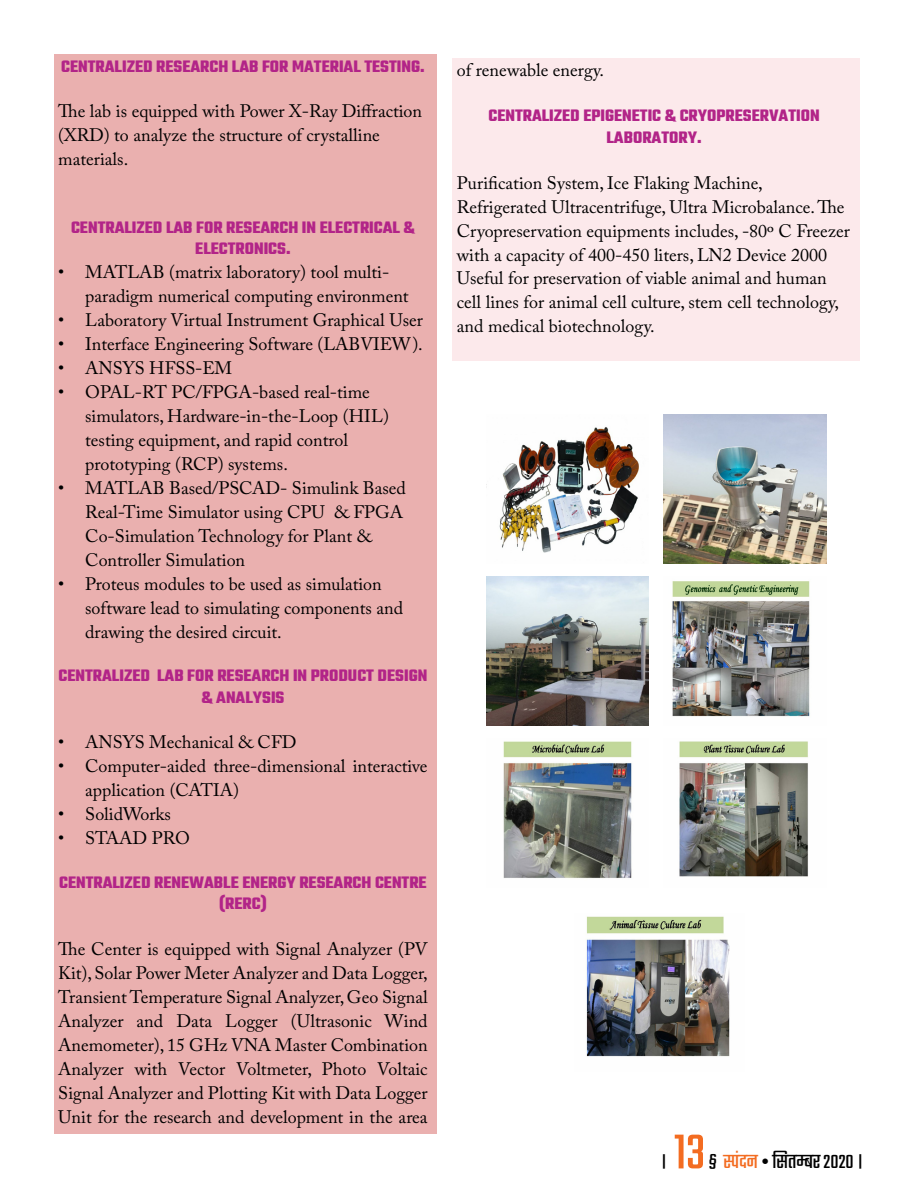
<style>
.page{position:relative;width:918px;height:1188px;background:#fff}
.page>*{position:absolute;margin:0;border:0;box-sizing:border-box;transform-origin:0 0}
.t1{font:54px "Teko";color:#f36c21}
.t2{font:21px "Teko";color:#000}
.t3{font:18px/24px "Adobe Caslon Pro";color:#000}
.t4{font:700 18px/21.6px "Teko";color:#b22488;text-align:center}
.s1{color:#f36c21}
</style>
<div class="page">
<div style="left:54px;top:54px;width:382px;height:1080px;background:#eab0af"></div>
<img style="left:486px;top:427px;width:153px;height:126px">
<img style="left:664px;top:414px;width:162px;height:149px">
<img style="left:486px;top:576px;width:163px;height:149px">
<img style="left:672px;top:581px;width:138px;height:136px">
<img style="left:503px;top:741px;width:129px;height:138px">
<img style="left:679px;top:741px;width:129px;height:136px">
<img style="left:586px;top:916px;width:144px;height:141px">
<div style="left:453px;top:58px;width:407px;height:303px;background:#fce9eb"></div>
<p class="t4" style="left:61px;top:56px;width:365px">CENTRALIZED RESEARCH LAB FOR MATERIAL TESTING.</p>
<p class="t3" style="left:58px;top:99px;width:365px">The lab is equipped with Power X-Ray Diffraction (XRD) to analyze the structure of crystalline materials.</p>
<p class="t4" style="left:71px;top:217px;width:345px">CENTRALIZED LAB FOR RESEARCH IN ELECTRICAL &amp;<br>ELECTRONICS.</p>
<p class="t3" style="left:85px;top:260px;width:325px;text-indent:-27px">• MATLAB (matrix laboratory) tool multi&shy;paradigm numerical computing environment</p>
<p class="t3" style="left:58px;top:308px;width:366px">• Laboratory Virtual Instrument Graphical User</p>
<p class="t3" style="left:58px;top:332px;width:366px">• Interface Engineering Software (LABVIEW).</p>
<p class="t3" style="left:58px;top:356px;width:175px">• ANSYS HFSS-EM</p>
<p class="t3" style="left:85px;top:380px;width:305px;text-indent:-27px">• OPAL-RT PC/FPGA-based real-time simulators, Hardware-in-the-Loop (HIL) testing equipment, and rapid control prototyping (RCP) systems.</p>
<p class="t3" style="left:85px;top:476px;width:322px;text-indent:-27px">• MATLAB Based/PSCAD- Simulink Based Real-Time Simulator using CPU &amp; FPGA Co-Simulation Technology for Plant &amp; Controller Simulation</p>
<p class="t3" style="left:85px;top:572px;width:319px;text-indent:-27px">• Proteus modules to be used as simulation software lead to simulating components and drawing the desired circuit.</p>
<p class="t4" style="left:59px;top:666px;width:370px">CENTRALIZED LAB FOR RESEARCH IN PRODUCT DESIGN &amp; ANALYSIS</p>
<p class="t3" style="left:58px;top:730px;width:240px">• ANSYS Mechanical &amp; CFD</p>
<p class="t3" style="left:85px;top:754px;width:344px;text-indent:-27px">• Computer-aided three-dimensional interactive application (CATIA)</p>
<p class="t3" style="left:58px;top:802px;width:114px">• SolidWorks</p>
<p class="t3" style="left:58px;top:826px;width:133px">• STAAD PRO</p>
<p class="t4" style="left:59px;top:872px;width:369px">CENTRALIZED RENEWABLE ENERGY RESEARCH CENTRE (RERC)</p>
<p class="t3" style="left:58px;top:937px;width:371px;text-align:justify">The Center is equipped with Signal Analyzer (PV Kit), Solar Power Meter Analyzer and Data Logger, Transient Temperature Signal Analyzer, Geo Signal Analyzer and Data Logger (Ultrasonic Wind Anemometer), 15 GHz VNA Master Combination Analyzer with Vector Voltmeter, Photo Voltaic Signal Analyzer and Plotting Kit with Data Logger Unit for the research and development in the area</p>
<p class="t3" style="left:457px;top:58px;width:149px">of renewable energy.</p>
<p class="t4" style="left:488px;top:106px;width:333px">CENTRALIZED EPIGENETIC &amp; CRYOPRESERVATION<br>LABORATORY.</p>
<p class="t3" style="left:457px;top:170px;width:395px">Purification System, Ice Flaking Machine, Refrigerated Ultracentrifuge, Ultra Microbalance. The Cryopreservation equipments includes, -80º C Freezer with a capacity of 400-450 liters, LN2 Device 2000<br>Useful for preservation of viable animal and human cell lines for animal cell culture, stem cell technology, and medical biotechnology.</p>
<p class="t2" style="left:660px;top:1150px;width:9px">।</p>
<h1 class="t1" style="left:674px;top:1122px;width:33px">13</h1>
<p class="t2" style="left:709px;top:1150px;width:157px">§ <span class="s1">स्पंदन</span> • सितम्बर 2020 ।</p>
</div>
